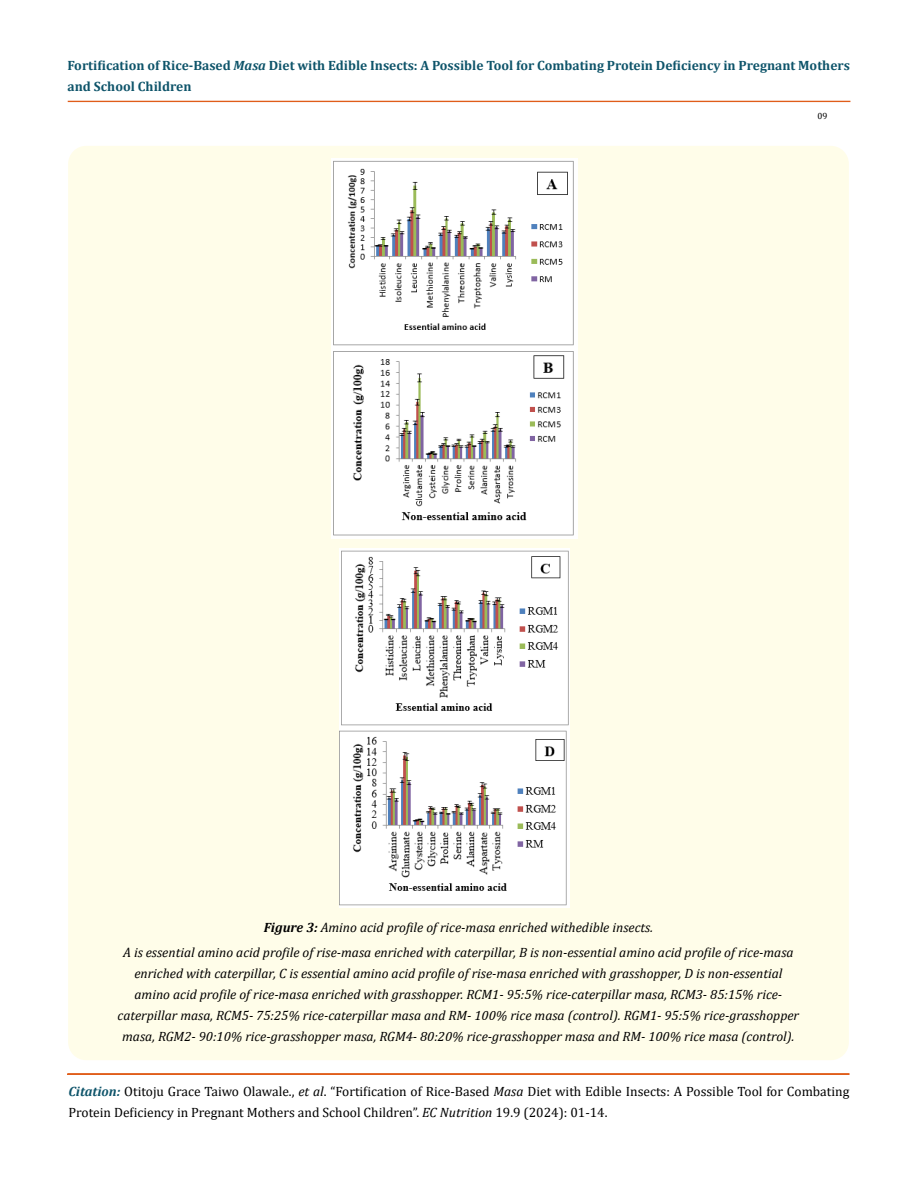
<style>
.page{position:relative;width:917px;height:1188px;background:#fff}
.page>*{position:absolute;margin:0;border:0;box-sizing:border-box;transform-origin:0 0}
.t1{font:italic 13.5px/21px "Cambria";color:#000;text-align:center}
.t2{font:13.5px/21px "Cambria";color:#000}
.t3{font:700 13.5px/21px "Cambria";color:#0e546a}
.t4{font:9px "Cambria";color:#000}
.s1{font-style:italic}
.s2{font-weight:700}
.s3{font-weight:700;font-style:italic;color:#0e546a}
</style>
<div class="page">
<div style="left:68px;top:101px;width:782px;height:1px;border:1px solid #e05d1a"></div>
<div style="left:67px;top:1074px;width:782px;height:1px;border:1px solid #e05d1a"></div>
<div style="left:68px;top:146px;width:780px;height:914px;background:#fffde9;border-radius:18px"></div>
<img style="left:331px;top:158px;width:246px;height:381px">
<img style="left:339px;top:548px;width:230px;height:360px">
<p class="t3" style="left:68px;top:54px;width:783px">Fortification of Rice-Based <span class="s1">Masa</span> Diet with Edible Insects: A Possible Tool for Combating Protein Deficiency in Pregnant Mothers and School Children</p>
<p class="t4" style="left:817px;top:110px;width:11px">09</p>
<p class="t1" style="left:123px;top:914px;width:672px;line-height:25.5px"><span class="s2">Figure 3:</span> Amino acid profile of rice-masa enriched withedible insects.<br>A is essential amino acid profile of rise-masa enriched with caterpillar, B is non-essential amino acid profile of rice-masa</p>
<p class="t1" style="left:118px;top:963px;width:683px">enriched with caterpillar, C is essential amino acid profile of rise-masa enriched with grasshopper, D is non-essential amino acid profile of rice-masa enriched with grasshopper. RCM1- 95:5% rice-caterpillar masa, RCM3- 85:15% rice&shy;caterpillar masa, RCM5- 75:25% rice-caterpillar masa and RM- 100% rice masa (control). RGM1- 95:5% rice-grasshopper masa, RGM2- 90:10% rice-grasshopper masa, RGM4- 80:20% rice-grasshopper masa and RM- 100% rice masa (control).</p>
<p class="t2" style="left:68px;top:1081px;width:782px"><span class="s3">Citation:</span> Otitoju Grace Taiwo Olawale., <span class="s1">et al</span>. “Fortification of Rice-Based <span class="s1">Masa</span> Diet with Edible Insects: A Possible Tool for Combating<br>Protein Deficiency in Pregnant Mothers and School Children”. <span class="s1">EC Nutrition</span> 19.9 (2024): 01-14.</p>
</div>
